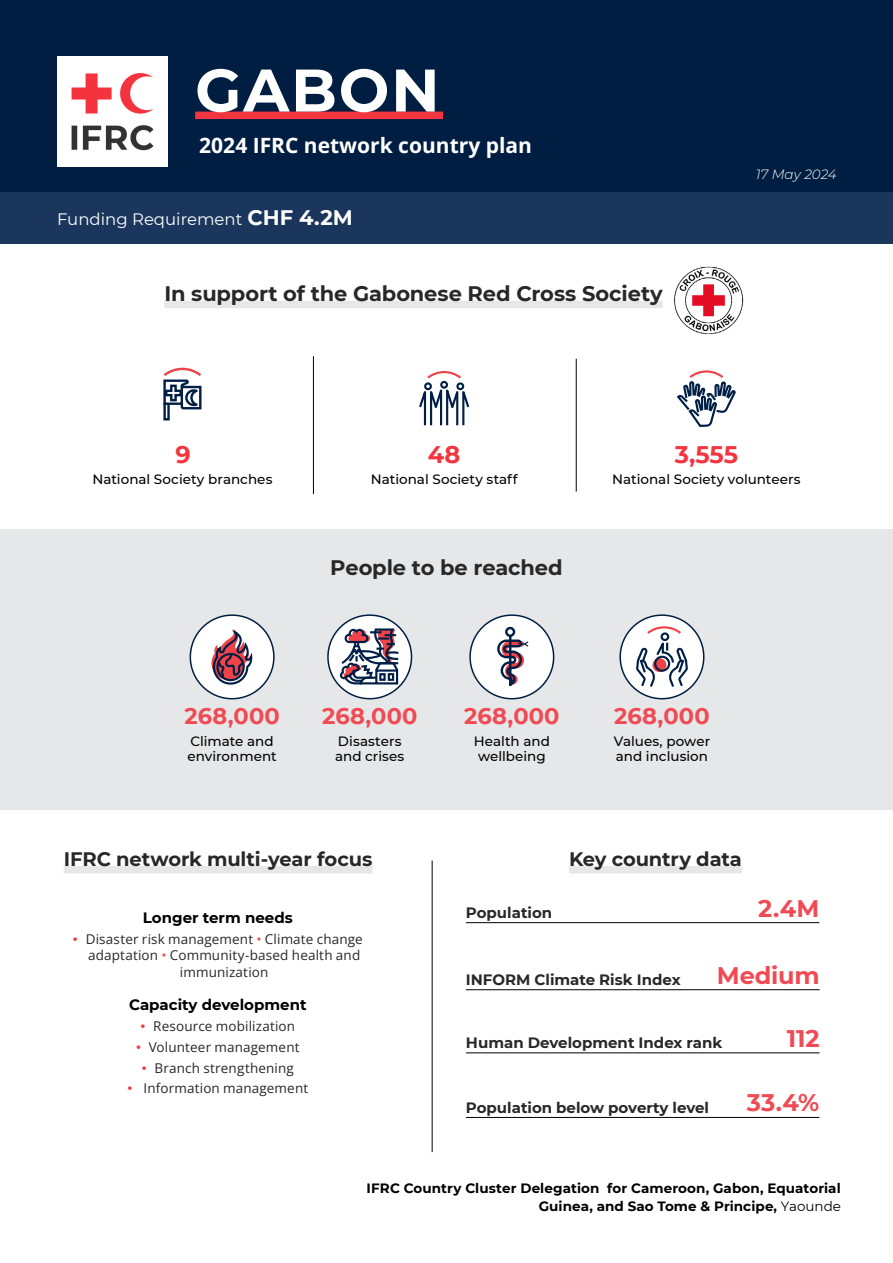
<style>
.page{position:relative;width:893px;height:1263px;background:#fff}
.page>*{position:absolute;margin:0;border:0;box-sizing:border-box;transform-origin:0 0}
.t1{font:700 60px "Montserrat";letter-spacing:.03em;color:#fff}
.t2{font:700 24px "Montserrat";letter-spacing:-.005em;color:#f04b54}
.t3{font:700 24px "Montserrat";color:#f33540}
.t4{font:700 22.5px "Montserrat";letter-spacing:.01em;color:#f04b54}
.t5{font:700 21px "Montserrat";letter-spacing:-.005em;color:#292829}
.t6{font:700 21px "Open Sans";color:#fff}
.t7{font:700 19.5px "Montserrat";letter-spacing:-.005em;color:#292829}
.t8{font:16.5px "Montserrat";color:#fff}
.t9{font:700 15px "Montserrat";color:#292829}
.t10{font:700 15px "Montserrat";color:#000}
.t11{font:13.5px/20.7px "Open Sans";letter-spacing:.01em;color:#292829;text-align:center}
.t12{font:500 13.5px/15px "Montserrat";color:#000}
.t13{font:700 13.5px/18px "Montserrat";letter-spacing:.005em;color:#000;text-align:right}
.t14{font:italic 300 13.5px "Montserrat";letter-spacing:-.005em;color:#fff}
.s1{font-weight:700;font-size:21px}
.s2{font-family:"Montserrat";font-weight:900;color:#f33943}
.s3{color:#f04b53}
.s4{font-weight:400}
</style>
<div class="page">
<div style="left:0;top:0;width:893px;height:208px;background:#001e42"></div>
<div style="left:195px;top:112px;width:248px;height:7px;background:#f33540"></div>
<div style="left:0;top:192px;width:893px;height:51px;background:#1b365d"></div>
<img style="left:57px;top:56px;width:111px;height:111px">
<div style="left:569px;top:866px;width:173px;height:7px;background:#e6e7e8"></div>
<hr style="left:466px;top:922px;width:353px;height:1px;background:#000">
<hr style="left:466px;top:1052px;width:354px;height:1px;background:#000">
<hr style="left:466px;top:989px;width:354px;height:1px;background:#000">
<hr style="left:466px;top:1117px;width:353px;height:1px;background:#000">
<div style="left:64px;top:866px;width:308px;height:7px;background:#e6e7e8"></div>
<hr style="left:432px;top:860px;width:1px;height:292px;background:#000">
<div style="left:0;top:529px;width:893px;height:281px;background:#e6e7e8"></div>
<div style="left:163px;top:402px;width:7px;height:18px;border:2px solid #001f46"></div>
<svg style="left:163px;top:367px;width:39px;height:44px"></svg>
<svg style="left:427px;top:371px;width:34px;height:10px"></svg>
<div style="left:440px;top:381px;width:8px;height:8px;border:2px solid #001f46;border-radius:50%"></div>
<div style="left:424px;top:382px;width:8px;height:8px;border:2px solid #001f46;border-radius:50%"></div>
<div style="left:456px;top:382px;width:8px;height:8px;border:2px solid #001f46;border-radius:50%"></div>
<svg style="left:419px;top:389px;width:51px;height:37px"></svg>
<svg style="left:677px;top:370px;width:59px;height:57px"></svg>
<hr style="left:313px;top:356px;width:1px;height:138px;background:#000">
<hr style="left:576px;top:359px;width:1px;height:133px;background:#000">
<div style="left:190px;top:615px;width:84px;height:84px;background:#fff;border-radius:50%"></div>
<svg style="left:211px;top:629px;width:42px;height:56px"></svg>
<div style="left:190px;top:614px;width:85px;height:85px;border:2px solid #001e42;border-radius:50%"></div>
<div style="left:328px;top:615px;width:83px;height:84px;background:#fff;border-radius:50%"></div>
<svg style="left:340px;top:628px;width:60px;height:58px"></svg>
<div style="left:327px;top:614px;width:85px;height:85px;border:2px solid #001e42;border-radius:50%"></div>
<div style="left:470px;top:615px;width:84px;height:84px;background:#fff;border-radius:50%"></div>
<div style="left:505px;top:627px;width:10px;height:10px;border:2px solid #001f46;border-radius:50%"></div>
<hr style="left:509px;top:636px;width:2px;height:50px;background:#001f46">
<svg style="left:497px;top:638px;width:32px;height:48px"></svg>
<div style="left:469px;top:614px;width:85px;height:85px;border:2px solid #001e42;border-radius:50%"></div>
<div style="left:620px;top:615px;width:84px;height:84px;background:#fff;border-radius:50%"></div>
<svg style="left:636px;top:626px;width:52px;height:61px"></svg>
<div style="left:619px;top:614px;width:85px;height:85px;border:2px solid #001e42;border-radius:50%"></div>
<div style="left:164px;top:301px;width:499px;height:7px;background:#e6e7e8"></div>
<img style="left:674px;top:266px;width:70px;height:68px">
<h1 class="t1" style="left:195px;top:47px;width:246px">GABON</h1>
<h3 class="t6" style="left:199px;top:131px;width:334px">2024 IFRC network country plan</h3>
<p class="t8" style="left:57px;top:208px;width:297px">Funding Requirement <span class="s1">CHF 4.2M</span></p>
<h3 class="t5" style="left:164px;top:278px;width:500px">In support of the Gabonese Red Cross Society</h3>
<p class="t14" style="left:756px;top:165px;width:82px">17 May 2024</p>
<h2 class="t3" style="left:175px;top:437px;width:17px">9</h2>
<h2 class="t3" style="left:428px;top:437px;width:34px">48</h2>
<h2 class="t3" style="left:675px;top:437px;width:65px">3,555</h2>
<p class="t12" style="left:92px;top:472px;width:182px">National Society branches</p>
<p class="t12" style="left:371px;top:472px;width:148px">National Society staff</p>
<h3 class="t5" style="left:330px;top:553px;width:234px">People to be reached</h3>
<p class="t12" style="left:612px;top:472px;width:190px">National Society volunteers</p>
<h3 class="t4" style="left:184px;top:700px;width:97px">268,000</h3>
<p class="t12" style="left:188px;top:733px;width:91px">Climate and environment</p>
<h3 class="t4" style="left:322px;top:700px;width:97px">268,000</h3>
<p class="t12" style="left:335px;top:733px;width:71px">Disasters and crises</p>
<h3 class="t7" style="left:64px;top:845px;width:310px">IFRC network multi-year focus</h3>
<h3 class="t4" style="left:464px;top:700px;width:97px">268,000</h3>
<p class="t12" style="left:474px;top:733px;width:78px;text-align:center">Health and wellbeing</p>
<h3 class="t4" style="left:614px;top:700px;width:97px">268,000</h3>
<p class="t12" style="left:614px;top:733px;width:98px">Values, power and inclusion</p>
<h3 class="t7" style="left:569px;top:845px;width:174px">Key country data</h3>
<p class="t10" style="left:143px;top:907px;width:151px">Longer term needs</p>
<p class="t11" style="left:73px;top:928px;width:291px"><span class="s2">∙</span> Disaster risk management <span class="s3">•</span> Climate change</p>
<p class="t11" style="left:88px;top:945px;width:274px">adaptation <span class="s3">•</span> Community-based health and</p>
<p class="t11" style="left:180px;top:961px;width:90px">immunization</p>
<p class="t10" style="left:129px;top:994px;width:179px">Capacity development</p>
<p class="t11" style="left:127px;top:1015px;width:182px"><span class="s2">∙</span> Resource mobilization<br><span class="s2">∙</span> Volunteer management<br><span class="s2">∙</span> Branch strengthening<br><span class="s2">∙</span> Information management</p>
<p class="t9" style="left:466px;top:902px;width:88px">Population</p>
<h2 class="t2" style="left:758px;top:891px;width:63px">2.4M</h2>
<p class="t9" style="left:466px;top:969px;width:216px">INFORM Climate Risk Index</p>
<h2 class="t2" style="left:717px;top:958px;width:104px">Medium</h2>
<p class="t9" style="left:466px;top:1032px;width:258px">Human Development Index rank</p>
<h2 class="t2" style="left:787px;top:1021px;width:34px">112</h2>
<p class="t9" style="left:466px;top:1097px;width:245px">Population below poverty level</p>
<h2 class="t2" style="left:747px;top:1085px;width:74px">33.4%</h2>
<p class="t13" style="left:367px;top:1178px;width:476px">IFRC Country Cluster Delegation for Cameroon, Gabon, Equatorial<br>Guinea, and Sao Tome &amp; Principe, <span class="s4">Yaounde</span></p>
</div>
